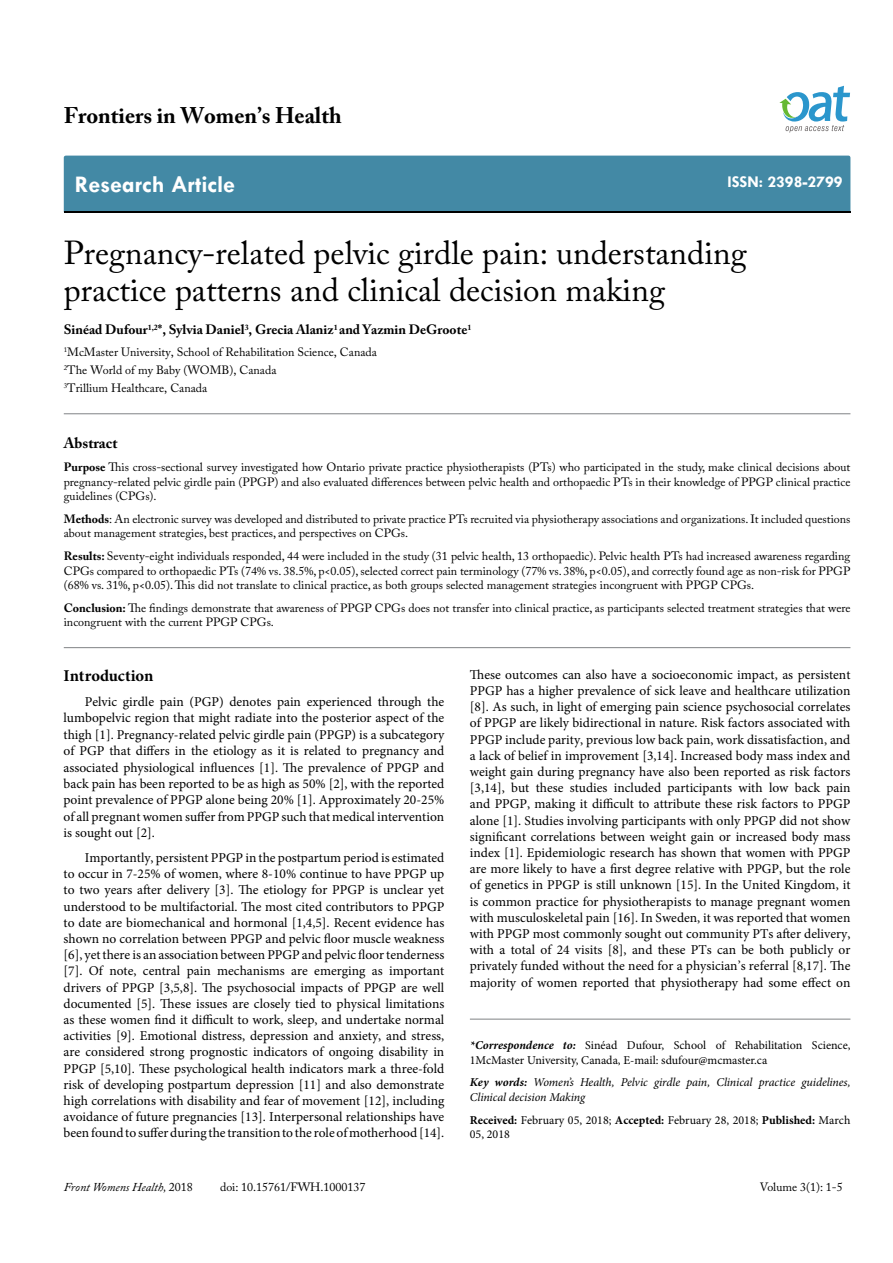
<style>
.page{position:relative;width:893px;height:1263px;background:#fff}
.page>*{position:absolute;margin:0;border:0;box-sizing:border-box;transform-origin:0 0}
.t1{font:33px/37.5px "Adobe Caslon Pro";color:#000}
.t2{font:700 24px "Tw Cen";color:#fff}
.t3{font:700 22.5px "Adobe Caslon Pro";color:#000}
.t4{font:700 16.5px "Tw Cen";color:#fff}
.t5{font:700 16.5px "Minion Pro";letter-spacing:-.005em;color:#000}
.t6{font:700 15px "Adobe Caslon Pro";color:#000}
.t7{font:13.5px/16.2px "Minion Pro";color:#000;text-align:justify}
.t8{font:700 13.5px "Adobe Caslon Pro";color:#000}
.t9{font:12px/14.4px "Adobe Caslon Pro";color:#000}
.t10{font:12px/14.4px "Minion Pro";color:#000}
.t11{font:italic 12px/14.4px "Minion Pro";letter-spacing:-.01em;color:#000}
.t12{font:italic 12px "Adobe Caslon Pro";color:#000}
.s1{font-weight:700}
.s2{font-style:normal}
.s3{font-weight:700;font-style:italic}
</style>
<div class="page">
<div style="left:64px;top:156px;width:786px;height:56px;background:#4389a5"></div>
<svg style="left:779px;top:86px;width:71px;height:47px"></svg>
<hr style="left:64px;top:413px;width:786px;height:1px;background:#808285">
<hr style="left:64px;top:647px;width:786px;height:1px;background:#808285">
<hr style="left:470px;top:1019px;width:380px;height:1px;background:#808285">
<h3 class="t3" style="left:64px;top:102px;width:279px">Frontiers in Women’s Health</h3>
<h2 class="t2" style="left:75px;top:170px;width:162px">Research Article</h2>
<p class="t4" style="left:727px;top:172px;width:117px">ISSN: 2398-2799</p>
<h1 class="t1" style="left:64px;top:233px;width:684px">Pregnancy-related pelvic girdle pain: understanding practice patterns and clinical decision making</h1>
<p class="t8" style="left:64px;top:322px;width:409px">Sinéad Dufour<sup>1,2</sup>*, Sylvia Daniel<sup>3</sup>, Grecia Alaniz<sup>1</sup> and Yazmin DeGroote<sup>1</sup></p>
<p class="t9" style="left:64px;top:343px;width:315px;line-height:18px"><sup>1</sup>McMaster University, School of Rehabilitation Science, Canada<br><sup>2</sup>The World of my Baby (WOMB), Canada<br><sup>3</sup>Trillium Healthcare, Canada</p>
<p class="t6" style="left:64px;top:434px;width:55px">Abstract</p>
<p class="t9" style="left:64px;top:460px;width:788px;text-align:justify"><span class="s1">Purpose</span> This cross-sectional survey investigated how Ontario private practice physiotherapists (PTs) who participated in the study, make clinical decisions about pregnancy-related pelvic girdle pain (PPGP) and also evaluated differences between pelvic health and orthopaedic PTs in their knowledge of PPGP clinical practice guidelines (CPGs).</p>
<p class="t9" style="left:64px;top:512px;width:788px"><span class="s1">Methods</span>: An electronic survey was developed and distributed to private practice PTs recruited via physiotherapy associations and organizations. It included questions about management strategies, best practices, and perspectives on CPGs.</p>
<p class="t9" style="left:64px;top:549px;width:788px;text-align:justify"><span class="s1">Results:</span> Seventy-eight individuals responded, 44 were included in the study (31 pelvic health, 13 orthopaedic). Pelvic health PTs had increased awareness regarding CPGs compared to orthopaedic PTs (74% vs. 38.5%, p&lt;0.05), selected correct pain terminology (77% vs. 38%, p&lt;0.05), and correctly found age as non-risk for PPGP (68% vs. 31%, p&lt;0.05). This did not translate to clinical practice, as both groups selected management strategies incongruent with PPGP CPGs.</p>
<p class="t9" style="left:64px;top:601px;width:788px"><span class="s1">Conclusion:</span> The findings demonstrate that awareness of PPGP CPGs does not transfer into clinical practice, as participants selected treatment strategies that were incongruent with the current PPGP CPGs.</p>
<p class="t5" style="left:64px;top:664px;width:91px">Introduction</p>
<p class="t7" style="left:64px;top:693px;width:382px;text-indent:21px">Pelvic girdle pain (PGP) denotes pain experienced through the lumbopelvic region that might radiate into the posterior aspect of the thigh [1]. Pregnancy-related pelvic girdle pain (PPGP) is a subcategory of PGP that differs in the etiology as it is related to pregnancy and associated physiological influences [1]. The prevalence of PPGP and back pain has been reported to be as high as 50% [2], with the reported point prevalence of PPGP alone being 20% [1]. Approximately 20-25% of all pregnant women suffer from PPGP such that medical intervention is sought out [2].</p>
<p class="t7" style="left:64px;top:850px;width:382px;text-indent:21px">Importantly, persistent PPGP in the postpartum period is estimated to occur in 7-25% of women, where 8-10% continue to have PPGP up to two years after delivery [3]. The etiology for PPGP is unclear yet understood to be multifactorial. The most cited contributors to PPGP to date are biomechanical and hormonal [1,4,5]. Recent evidence has shown no correlation between PPGP and pelvic floor muscle weakness [6], yet there is an association between PPGP and pelvic floor tenderness [7]. Of note, central pain mechanisms are emerging as important drivers of PPGP [3,5,8]. The psychosocial impacts of PPGP are well documented [5]. These issues are closely tied to physical limitations as these women find it difficult to work, sleep, and undertake normal activities [9]. Emotional distress, depression and anxiety, and stress, are considered strong prognostic indicators of ongoing disability in PPGP [5,10]. These psychological health indicators mark a three-fold risk of developing postpartum depression [11] and also demonstrate high correlations with disability and fear of movement [12], including avoidance of future pregnancies [13]. Interpersonal relationships have been found to suffer during the transition to the role of motherhood [14].</p>
<p class="t12" style="left:64px;top:1180px;width:131px">Front Womens Health, <span class="s2">2018</span></p>
<p class="t9" style="left:220px;top:1180px;width:147px">doi: 10.15761/FWH.1000137</p>
<p class="t7" style="left:470px;top:666px;width:382px">These outcomes can also have a socioeconomic impact, as persistent PPGP has a higher prevalence of sick leave and healthcare utilization [8]. As such, in light of emerging pain science psychosocial correlates of PPGP are likely bidirectional in nature. Risk factors associated with PPGP include parity, previous low back pain, work dissatisfaction, and a lack of belief in improvement [3,14]. Increased body mass index and weight gain during pregnancy have also been reported as risk factors [3,14], but these studies included participants with low back pain and PPGP, making it difficult to attribute these risk factors to PPGP alone [1]. Studies involving participants with only PPGP did not show significant correlations between weight gain or increased body mass index [1]. Epidemiologic research has shown that women with PPGP are more likely to have a first degree relative with PPGP, but the role of genetics in PPGP is still unknown [15]. In the United Kingdom, it is common practice for physiotherapists to manage pregnant women with musculoskeletal pain [16]. In Sweden, it was reported that women with PPGP most commonly sought out community PTs after delivery, with a total of 24 visits [8], and these PTs can be both publicly or privately funded without the need for a physician’s referral [8,17]. The majority of women reported that physiotherapy had some effect on</p>
<p class="t10" style="left:470px;top:1038px;width:382px"><span class="s3">*Correspondence to:</span> Sinéad Dufour, School of Rehabilitation Science,<br>1McMaster University, Canada, E-mail: sdufour@mcmaster.ca</p>
<p class="t11" style="left:470px;top:1075px;width:382px"><span class="s1">Key words:</span> Women’s Health, Pelvic girdle pain, Clinical practice guidelines,<br>Clinical decision Making</p>
<p class="t10" style="left:470px;top:1113px;width:382px"><span class="s1">Received:</span> February 05, 2018; <span class="s1">Accepted:</span> February 28, 2018; <span class="s1">Published:</span> March<br>05, 2018</p>
<p class="t9" style="left:760px;top:1180px;width:84px">Volume 3(1): 1-5</p>
</div>
